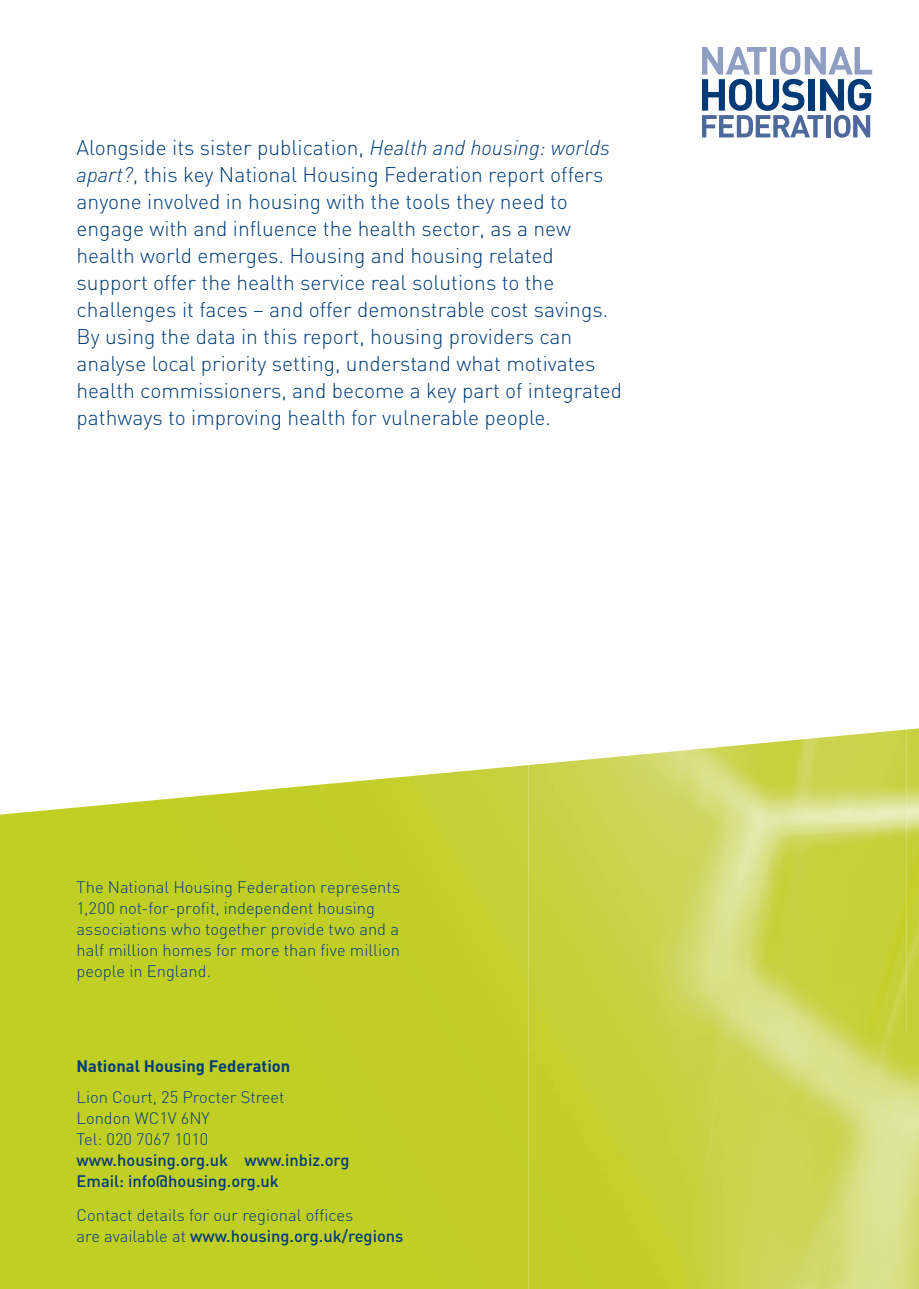
<style>
.page{position:relative;width:919px;height:1289px;background:#fff}
.page>*{position:absolute;margin:0;border:0;box-sizing:border-box;transform-origin:0 0}
.t1{font:300 21px/27px "DIN";color:#003d78}
.t2{font:300 16.5px/21px "DIN";color:#003d78}
.t3{font:500 16.5px/21px "DIN";color:#003d78}
.t4{font:700 16.5px "DIN";color:#003d78}
.s1{font-style:italic}
.s2{font-weight:500}
</style>
<div class="page">
<svg style="left:0;top:765px;width:528px;height:523px;background:#c4d030"></svg>
<img style="left:582px;top:728px;width:336px;height:560px">
<img style="left:528px;top:760px;width:54px;height:528px">
<svg style="left:702px;top:47px;width:170px;height:91px"></svg>
<p class="t1" style="left:77px;top:133px;width:547px">Alongside its sister publication, <span class="s1">Health and housing: worlds apart?</span>, this key National Housing Federation report offers anyone involved in housing with the tools they need to engage with and influence the health sector, as a new health world emerges. Housing and housing related support offer the health service real solutions to the challenges it faces – and offer demonstrable cost savings.<br>By using the data in this report, housing providers can analyse local priority setting, understand what motivates health commissioners, and become a key part of integrated pathways to improving health for vulnerable people.</p>
<p class="t2" style="left:77px;top:876px;width:325px">The National Housing Federation represents 1,200 not-for-profit, independent housing associations who together provide two and a half million homes for more than five million people in England.</p>
<p class="t4" style="left:77px;top:1054px;width:215px">National Housing Federation</p>
<p class="t2" style="left:77px;top:1086px;width:209px">Lion Court, 25 Procter Street<br>London WC1V 6NY<br>Tel: 020 7067 1010</p>
<p class="t3" style="left:77px;top:1149px;width:274px">www.housing.org.uk www.inbiz.org<br>Email: info@housing.org.uk</p>
<p class="t2" style="left:77px;top:1204px;width:328px">Contact details for our regional offices<br>are available at <span class="s2">www.housing.org.uk/regions</span></p>
</div>
